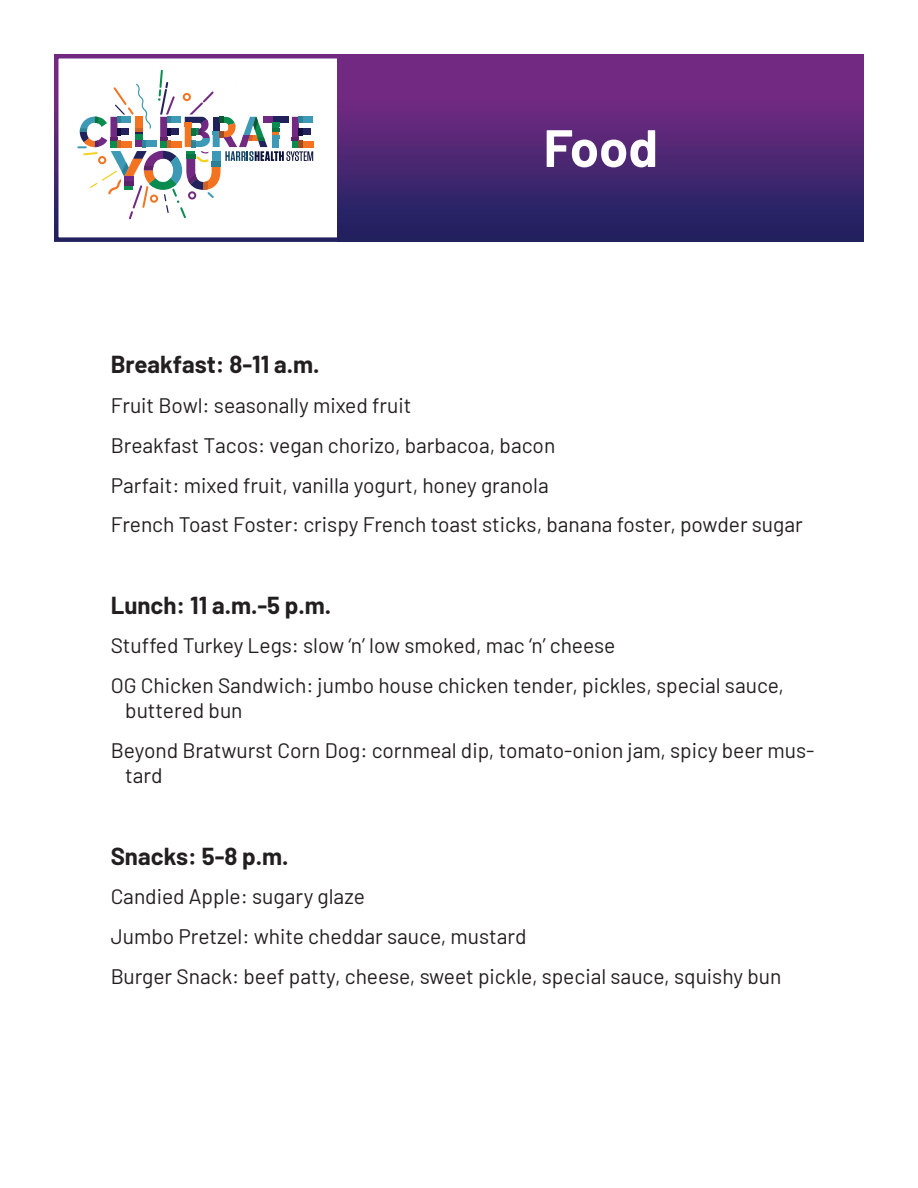
<style>
.page{position:relative;width:918px;height:1188px;background:#fff}
.page>*{position:absolute;margin:0;border:0;box-sizing:border-box;transform-origin:0 0}
.t1{font:700 52.5px "Barlow";color:#fff}
.t2{font:700 24px "Barlow";color:#231f20}
.t3{font:21px/39.8px "Barlow";color:#231f20}
</style>
<div class="page">
<div style="left:338px;top:54px;width:526px;height:188px;background:linear-gradient(to bottom,#812b88,#1f2260)"></div>
<svg style="left:77px;top:70px;width:236px;height:149px"></svg>
<h1 class="t1" style="left:543px;top:109px;width:116px">Food</h1>
<p class="t2" style="left:111px;top:347px;width:210px">Breakfast: 8-11 a.m.</p>
<p class="t3" style="left:111px;top:384px;width:694px">Fruit Bowl: seasonally mixed fruit<br>Breakfast Tacos: vegan chorizo, barbacoa, bacon<br>Parfait: mixed fruit, vanilla yogurt, honey granola<br>French Toast Foster: crispy French toast sticks, banana foster, powder sugar</p>
<p class="t2" style="left:111px;top:587px;width:222px">Lunch: 11 a.m.-5 p.m.</p>
<p class="t3" style="left:111px;top:624px;width:675px">Stuffed Turkey Legs: slow ‘n’ low smoked, mac ‘n’ cheese<br>OG Chicken Sandwich: jumbo house chicken tender, pickles, special sauce,</p>
<p class="t3" style="left:111px;top:689px;width:705px;text-indent:15px">buttered bun<br>Beyond Bratwurst Corn Dog: cornmeal dip, tomato-onion jam, spicy beer mus-</p>
<p class="t3" style="left:125px;top:754px;width:39px">tard</p>
<p class="t2" style="left:111px;top:838px;width:179px">Snacks: 5-8 p.m.</p>
<p class="t3" style="left:111px;top:875px;width:672px">Candied Apple: sugary glaze<br>Jumbo Pretzel: white cheddar sauce, mustard<br>Burger Snack: beef patty, cheese, sweet pickle, special sauce, squishy bun</p>
</div>
